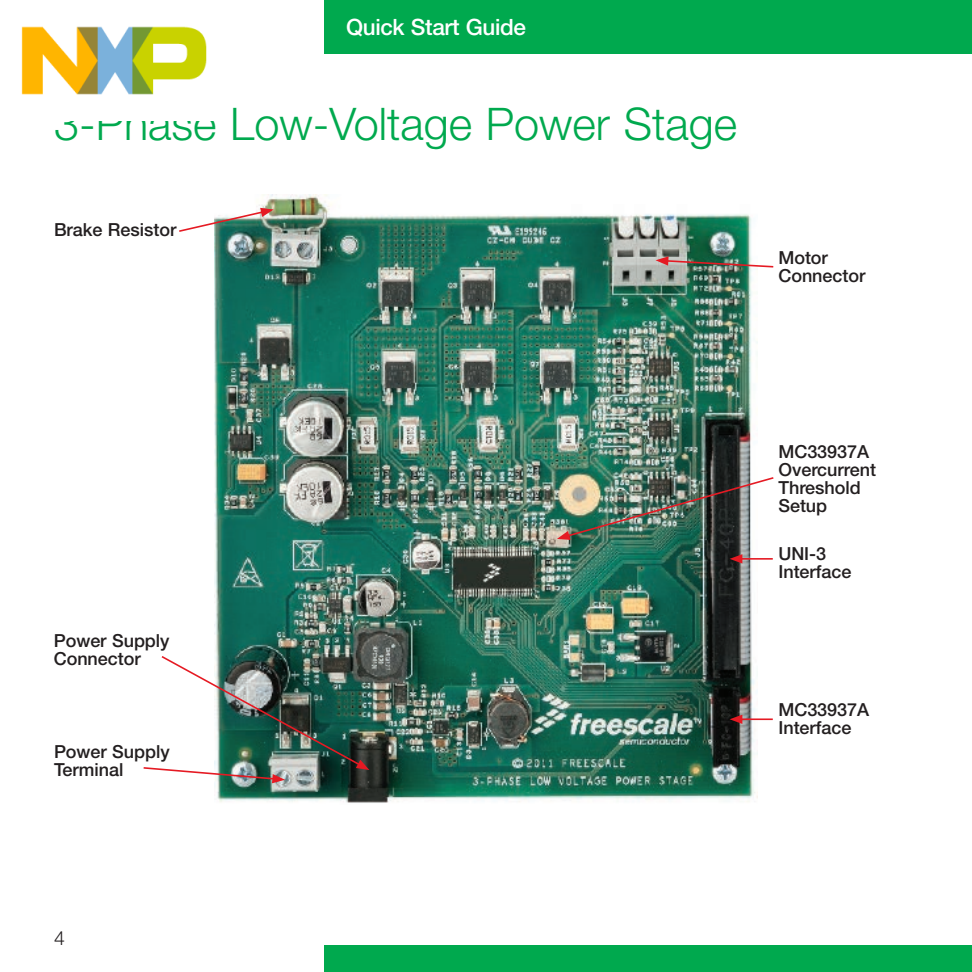
<style>
.page{position:relative;width:972px;height:972px;background:#fff}
.page>*{position:absolute;margin:0;border:0;box-sizing:border-box;transform-origin:0 0}
.t1{font:300 45px "Helvetica Neue LT Pro";color:#00a94e}
.t2{font:500 22.5px "Helvetica Neue LT Pro";letter-spacing:-.015em;color:#fff}
.t3{font:300 19.5px "Helvetica Neue LT Pro";color:#231f20}
.t4{font:500 18px/18px "Helvetica Neue LT Pro";color:#231f20}
</style>
<div class="page">
<div style="left:324px;top:0;width:648px;height:54px;background:#00a94e"></div>
<img style="left:215px;top:194px;width:542px;height:609px">
<div style="left:324px;top:945px;width:648px;height:27px;background:#00a94e"></div>
<img style="left:557px;top:476px;width:217px;height:64px">
<svg style="left:179px;top:208px;width:95px;height:25px"></svg>
<hr style="left:739px;top:558px;width:34px;height:2px;background:#e51a23">
<svg style="left:730px;top:554px;width:12px;height:10px"></svg>
<hr style="left:739px;top:718px;width:34px;height:2px;background:#e51a23">
<svg style="left:730px;top:715px;width:12px;height:9px"></svg>
<img style="left:143px;top:654px;width:226px;height:129px">
<svg style="left:656px;top:256px;width:118px;height:12px"></svg>
<img style="left:21px;top:26px;width:186px;height:69px">
<p class="t2" style="left:346px;top:14px;width:182px">Quick Start Guide</p>
<h1 class="t1" style="left:54px;top:97px;width:685px">3-Phase Low-Voltage Power Stage</h1>
<p class="t4" style="left:54px;top:220px;width:124px">Brake Resistor</p>
<p class="t4" style="left:778px;top:249px;width:89px">Motor<br>Connector</p>
<p class="t4" style="left:54px;top:632px;width:117px">Power Supply<br>Connector</p>
<p class="t4" style="left:54px;top:743px;width:117px">Power Supply<br>Terminal</p>
<p class="t3" style="left:54px;top:926px;width:12px">4</p>
<p class="t4" style="left:778px;top:443px;width:99px">MC33937A<br>Overcurrent<br>Threshold<br>Setup</p>
<p class="t4" style="left:778px;top:544px;width:75px">UNI-3<br>Interface</p>
<p class="t4" style="left:778px;top:700px;width:92px">MC33937A<br>Interface</p>
</div>
